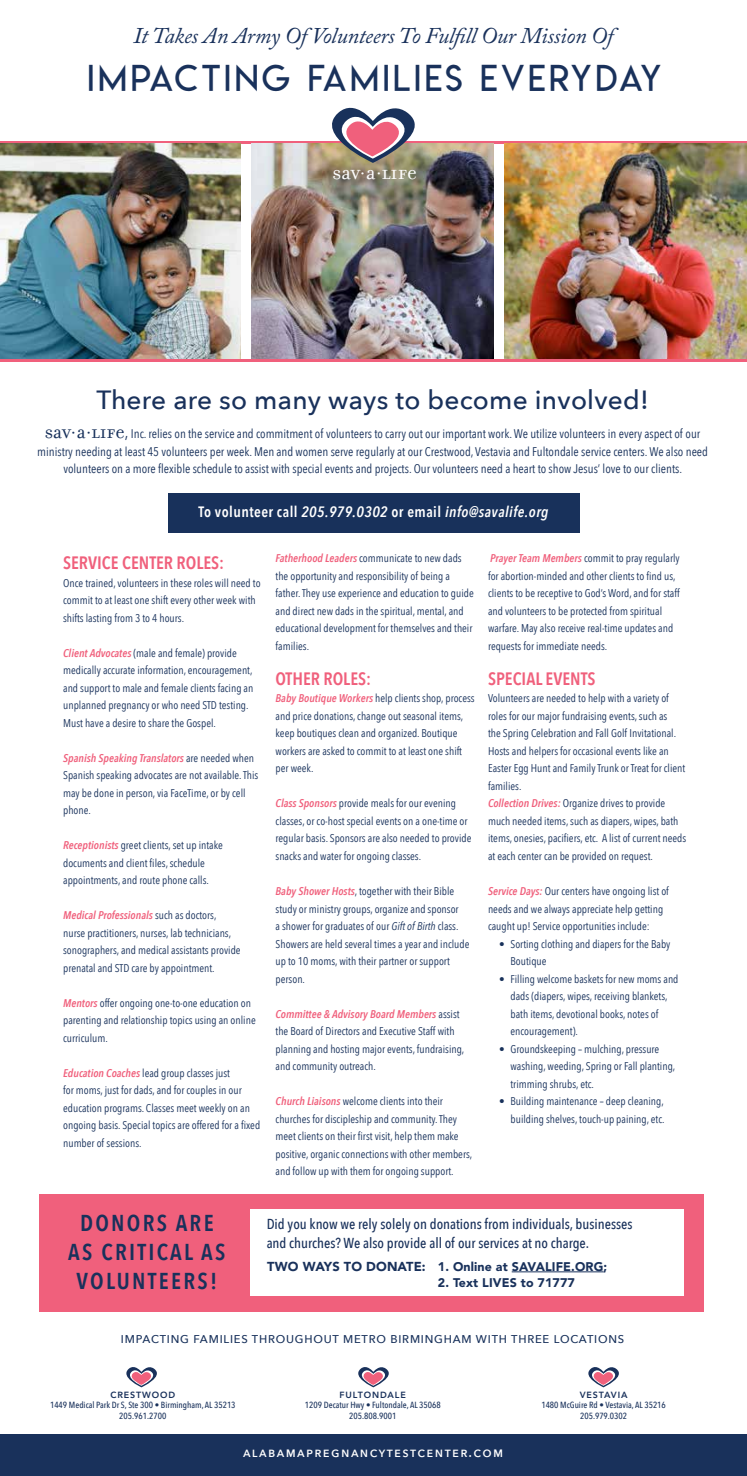
<style>
.page{position:relative;width:747px;height:1476px;background:#fff}
.page>*{position:absolute;margin:0;border:0;box-sizing:border-box;transform-origin:0 0}
.t1{font:35.88px "Lemon Milklight";letter-spacing:.1em;color:#19315b}
.t2{font:500 26.25px "Avenir Next";letter-spacing:.01em;color:#19315b}
.t3{font:600 22.88px/29px "Avenir Next Condensed";letter-spacing:.1em;color:#19315b;text-align:center}
.t4{font:italic 22.38px "Adobe Caslon Pro";letter-spacing:-.01em;color:#19315b}
.t5{font:22.38px "Filosofia Small Caps";color:#fff}
.t6{font:600 17.88px "Avenir Next Condensed";color:#f0607c}
.t7{font:italic 600 15px "Avenir Next Condensed";letter-spacing:.03em;color:#fff}
.t8{font:500 14.38px/19.2px "Avenir Next Condensed";color:#19315b}
.t9{font:500 13.75px "Avenir Next";letter-spacing:.1em;color:#fff}
.t10{font:900 12.88px "Avenir LT Std";letter-spacing:.01em;color:#19315b}
.t11{font:12.5px/17.5px "Avenir Next Condensed";color:#18315b;text-align:center}
.t12{font:900 12.5px "Avenir LT Std";letter-spacing:.01em;color:#19315b}
.t13{font:11.25px/17.5px "Avenir Next Condensed";color:#18315b}
.t14{font:500 11.25px "Avenir Next";letter-spacing:.07em;color:#18315b}
.t15{font:500 8.88px/10.8px "Avenir Next Condensed";color:#19315b;text-align:center}
.t16{font:800 8.88px "Avenir";letter-spacing:.1em;color:#19315b}
.s1{font-family:"Filosofia"}
.s2{font-family:"Filosofia";font-size:21.25px}
.s3{font-family:"Filosofia Small Caps";font-size:21.25px}
.s4{font-size:16.38px}
.s5{font-style:normal}
.s6{font-weight:600;font-style:italic;color:#f0607c}
.s7{font-style:italic}
</style>
<div class="page">
<div style="left:39px;top:1193px;width:665px;height:118px;background:#f0607c"></div>
<div style="left:250px;top:1208px;width:434px;height:87px;background:#fff"></div>
<hr style="left:0;top:141px;width:747px;height:3px;background:#f0607c">
<img style="left:505px;top:144px;width:241px;height:215px">
<div style="left:0;top:1433px;width:747px;height:42px;background:#19315b"></div>
<svg style="left:126px;top:1367px;width:31px;height:20px"></svg>
<svg style="left:358px;top:1367px;width:31px;height:20px"></svg>
<svg style="left:588px;top:1367px;width:31px;height:20px"></svg>
<img style="left:0;top:144px;width:241px;height:215px">
<img style="left:252px;top:144px;width:241px;height:215px">
<svg style="left:312px;top:107px;width:124px;height:56px"></svg>
<hr style="left:0;top:359px;width:747px;height:2px;background:#f0607c">
<hr style="left:512px;top:1271px;width:92px;height:1px;background:#19315b">
<div style="left:168px;top:493px;width:411px;height:39px;background:#18315b"></div>
<h3 class="t4" style="left:133px;top:22px;width:482px">It Takes An Army Of Volunteers To Fulfill Our Mission Of</h3>
<h1 class="t1" style="left:88px;top:56px;width:575px">IMPACTING FAMILIES EVERYDAY</h1>
<h3 class="t5" style="left:333px;top:159px;width:86px"><span class="s1">sa</span>v·<span class="s1">a</span>·lif<span class="s1">e</span></h3>
<h2 class="t2" style="left:96px;top:377px;width:554px">There are so many ways to become involved!</h2>
<p class="t11" style="left:37px;top:424px;width:672px"><span class="s2">sa</span><span class="s3">v·</span><span class="s2">a</span><span class="s3">·lif</span><span class="s2">e</span><span class="s4">,</span> Inc. relies on the service and commitment of volunteers to carry out our important work. We utilize volunteers in every aspect of our ministry needing at least 45 volunteers per week. Men and women serve regularly at our Crestwood, Vestavia and Fultondale service centers. We also need volunteers on a more flexible schedule to assist with special events and projects. Our volunteers need a heart to show Jesus’ love to our clients.</p>
<h3 class="t7" style="left:199px;top:503px;width:352px"><span class="s5">To volunteer call</span> 205.979.0302 <span class="s5">or email</span> info@savalife.org</h3>
<h3 class="t6" style="left:63px;top:547px;width:163px">SERVICE CENTER ROLES:</h3>
<p class="t13" style="left:63px;top:573px;width:199px">Once trained, volunteers in these roles will need to commit to at least one shift every other week with shifts lasting from 3 to 4 hours.</p>
<p class="t13" style="left:63px;top:643px;width:192px"><span class="s6">Client Advocates</span> (male and female) provide medically accurate information, encouragement, and support to male and female clients facing an unplanned pregnancy or who need STD testing.<br>Must have a desire to share the Gospel.</p>
<p class="t13" style="left:63px;top:748px;width:197px"><span class="s6">Spanish Speaking Translators</span> are needed when Spanish speaking advocates are not available. This may be done in person, via FaceTime, or by cell phone.</p>
<p class="t13" style="left:63px;top:835px;width:161px"><span class="s6">Receptionists</span> greet clients, set up intake documents and client files, schedule appointments, and route phone calls.</p>
<p class="t13" style="left:63px;top:905px;width:179px"><span class="s6">Medical Professionals</span> such as doctors, nurse practitioners, nurses, lab technicians, sonographers, and medical assistants provide prenatal and STD care by appointment.</p>
<p class="t13" style="left:63px;top:993px;width:194px"><span class="s6">Mentors</span> offer ongoing one-to-one education on parenting and relationship topics using an online curriculum.</p>
<p class="t13" style="left:63px;top:1063px;width:199px"><span class="s6">Education Coaches</span> lead group classes just<br>for moms, just for dads, and for couples in our education programs. Classes meet weekly on an ongoing basis. Special topics are offered for a fixed number of sessions.</p>
<p class="t13" style="left:276px;top:549px;width:200px"><span class="s6">Fatherhood Leaders</span> communicate to new dads the opportunity and responsibility of being a father. They use experience and education to guide and direct new dads in the spiritual, mental, and educational development for themselves and their families.</p>
<h3 class="t6" style="left:276px;top:663px;width:97px">OTHER ROLES:</h3>
<p class="t13" style="left:276px;top:689px;width:201px"><span class="s6">Baby Boutique Workers</span> help clients shop, process and price donations, change out seasonal items, keep boutiques clean and organized. Boutique workers are asked to commit to at least one shift per week.</p>
<p class="t13" style="left:276px;top:794px;width:197px"><span class="s6">Class Sponsors</span> provide meals for our evening classes, or co-host special events on a one-time or regular basis. Sponsors are also needed to provide snacks and water for ongoing classes.</p>
<p class="t13" style="left:276px;top:881px;width:195px"><span class="s6">Baby Shower Hosts</span>, together with their Bible study or ministry groups, organize and sponsor<br>a shower for graduates of our <span class="s7">Gift of Birth</span> class.<br>Showers are held several times a year and include up to 10 moms, with their partner or support person.</p>
<p class="t13" style="left:276px;top:1004px;width:190px"><span class="s6">Committee &amp; Advisory Board Members</span> assist the Board of Directors and Executive Staff with planning and hosting major events, fundraising, and community outreach.</p>
<p class="t13" style="left:276px;top:1091px;width:198px"><span class="s6">Church Liaisons</span> welcome clients into their churches for discipleship and community. They meet clients on their first visit, help them make positive, organic connections with other members, and follow up with them for ongoing support.</p>
<p class="t13" style="left:488px;top:549px;width:193px"><span class="s6">Prayer Team Members</span> commit to pray regularly for abortion-minded and other clients to find us, clients to be receptive to God’s Word, and for staff and volunteers to be protected from spiritual warfare. May also receive real-time updates and requests for immediate needs.</p>
<h3 class="t6" style="left:488px;top:663px;width:109px">SPECIAL EVENTS</h3>
<p class="t13" style="left:488px;top:689px;width:200px">Volunteers are needed to help with a variety of roles for our major fundraising events, such as<br>the Spring Celebration and Fall Golf Invitational.<br>Hosts and helpers for occasional events like an Easter Egg Hunt and Family Trunk or Treat for client families.<br><span class="s6">Collection Drives:</span> Organize drives to provide much needed items, such as diapers, wipes, bath items, onesies, pacifiers, etc. A list of current needs at each center can be provided on request.</p>
<p class="t13" style="left:488px;top:881px;width:182px"><span class="s6">Service Days:</span> Our centers have ongoing list of needs and we always appreciate help getting caught up! Service opportunities include:</p>
<p class="t13" style="left:511px;top:934px;width:161px;text-indent:-11px">• Sorting clothing and diapers for the Baby<br>Boutique</p>
<p class="t13" style="left:511px;top:969px;width:169px;text-indent:-11px">• Filling welcome baskets for new moms and dads (diapers, wipes, receiving blankets, bath items, devotional books, notes of encouragement).</p>
<p class="t13" style="left:511px;top:1039px;width:166px;text-indent:-11px">• Groundskeeping – mulching, pressure washing, weeding, Spring or Fall planting, trimming shrubs, etc.</p>
<p class="t13" style="left:499px;top:1091px;width:167px;text-align:right">• Building maintenance – deep cleaning, building shelves, touch-up paining, etc.</p>
<h3 class="t3" style="left:68px;top:1207px;width:159px">DONORS ARE<br>AS CRITICAL AS<br>VOLUNTEERS!</h3>
<p class="t8" style="left:267px;top:1213px;width:367px">Did you know we rely solely on donations from individuals, businesses and churches? We also provide all of our services at no charge.</p>
<p class="t12" style="left:438px;top:1258px;width:171px">1. Online at SAVALIFE.ORG;</p>
<p class="t12" style="left:438px;top:1274px;width:139px">2. Text LIVES to 71777</p>
<p class="t10" style="left:267px;top:1258px;width:160px">TWO WAYS TO DONATE:</p>
<p class="t14" style="left:121px;top:1329px;width:505px">IMPACTING FAMILIES THROUGHOUT METRO BIRMINGHAM WITH THREE LOCATIONS</p>
<p class="t16" style="left:110px;top:1388px;width:66px">CRESTWOOD</p>
<p class="t15" style="left:50px;top:1399px;width:187px">1449 Medical Park Dr S, Ste 300 • Birmingham, AL 35213<br>205.961.2700</p>
<p class="t16" style="left:340px;top:1388px;width:68px">FULTONDALE</p>
<p class="t15" style="left:305px;top:1399px;width:137px">1209 Decatur Hwy • Fultondale, AL 35068<br>205.808.9001</p>
<p class="t9" style="left:243px;top:1440px;width:262px">alabamapregnancytestcenter.com</p>
<p class="t16" style="left:580px;top:1388px;width:49px">VESTAVIA</p>
<p class="t15" style="left:541px;top:1399px;width:126px">1480 McGuire Rd • Vestavia, AL 35216<br>205.979.0302</p>
</div>
